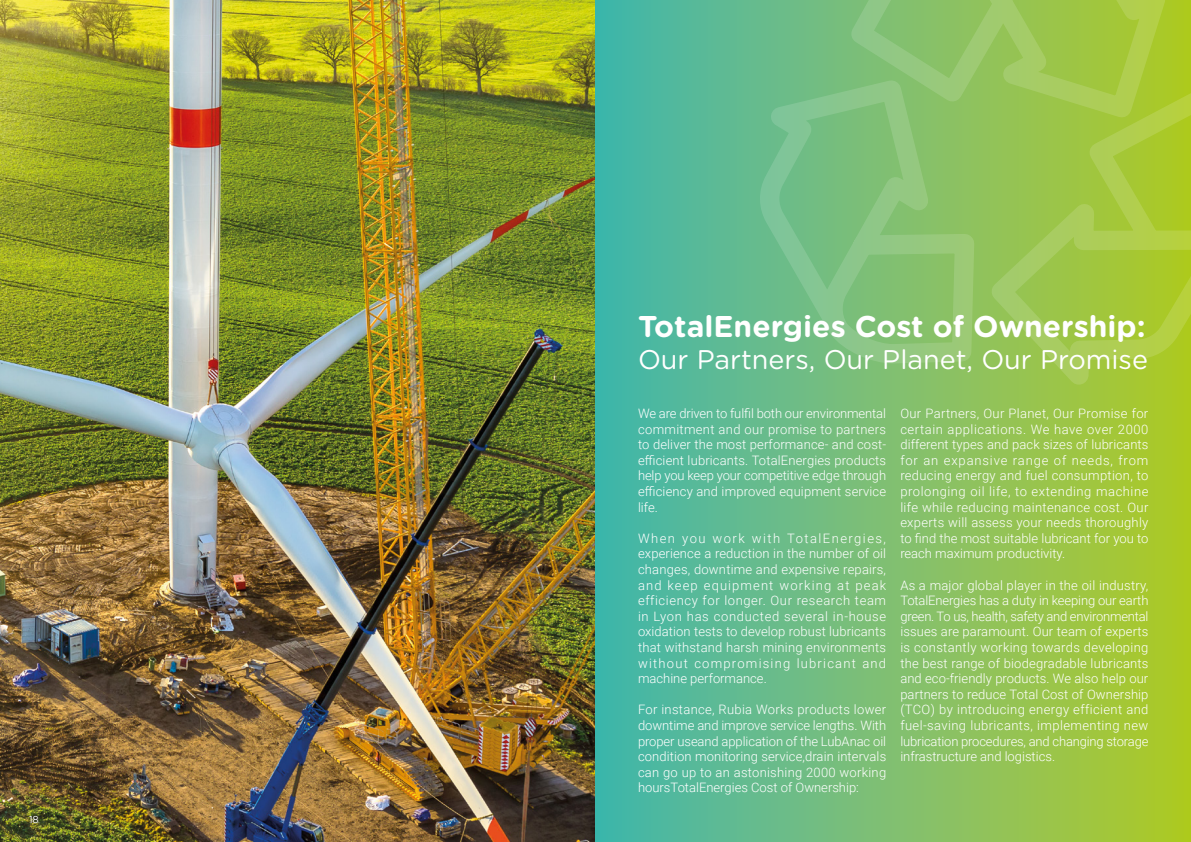
<style>
.page{position:relative;width:1191px;height:842px;background:#fff}
.page>*{position:absolute;margin:0;border:0;box-sizing:border-box;transform-origin:0 0}
.t1{font:700 30px "Gotham Rounded";color:#fff}
.t2{font:27px "Gotham Rounded";color:#fff}
.t3{font:300 13px/15.6px "Roboto";color:#fff;text-align:justify}
.t4{font:10px "Gotham Rounded";color:#fff}
</style>
<div class="page">
<img style="left:0;top:0;width:595px;height:842px">
<div style="left:595px;top:0;width:596px;height:842px;background:linear-gradient(to right,#45b6b2,#b4c929)"></div>
<svg style="left:759px;top:0;width:432px;height:386px;background:#90c460"></svg>
<p class="t4" style="left:29px;top:813px;width:11px">18</p>
<h1 class="t1" style="left:638px;top:304px;width:509px">TotalEnergies Cost of Ownership:</h1>
<h2 class="t2" style="left:638px;top:341px;width:511px">Our Partners, Our Planet, Our Promise</h2>
<p class="t3" style="left:638px;top:405px;width:250px">We are driven to fulfil both our environmental commitment and our promise to partners to deliver the most performance- and cost&shy;efficient lubricants. TotalEnergies products help you keep your competitive edge through efficiency and improved equipment service life.</p>
<p class="t3" style="left:638px;top:530px;width:250px">When you work with TotalEnergies, experience a reduction in the number of oil changes, downtime and expensive repairs, and keep equipment working at peak efficiency for longer. Our research team in Lyon has conducted several in-house oxidation tests to develop robust lubricants that withstand harsh mining environments without compromising lubricant and machine performance.</p>
<p class="t3" style="left:638px;top:701px;width:250px">For instance, Rubia Works products lower downtime and improve service lengths. With proper useand application of the LubAnac oil condition monitoring service,drain intervals can go up to an astonishing 2000 working hoursTotalEnergies Cost of Ownership:</p>
<p class="t3" style="left:900px;top:405px;width:250px">Our Partners, Our Planet, Our Promise for certain applications. We have over 2000 different types and pack sizes of lubricants for an expansive range of needs, from reducing energy and fuel consumption, to prolonging oil life, to extending machine life while reducing maintenance cost. Our experts will assess your needs thoroughly to find the most suitable lubricant for you to reach maximum productivity.</p>
<p class="t3" style="left:900px;top:577px;width:250px">As a major global player in the oil industry, TotalEnergies has a duty in keeping our earth green. To us, health, safety and environmental issues are paramount. Our team of experts is constantly working towards developing the best range of biodegradable lubricants and eco-friendly products. We also help our partners to reduce Total Cost of Ownership (TCO) by introducing energy efficient and fuel-saving lubricants, implementing new lubrication procedures, and changing storage infrastructure and logistics.</p>
</div>
